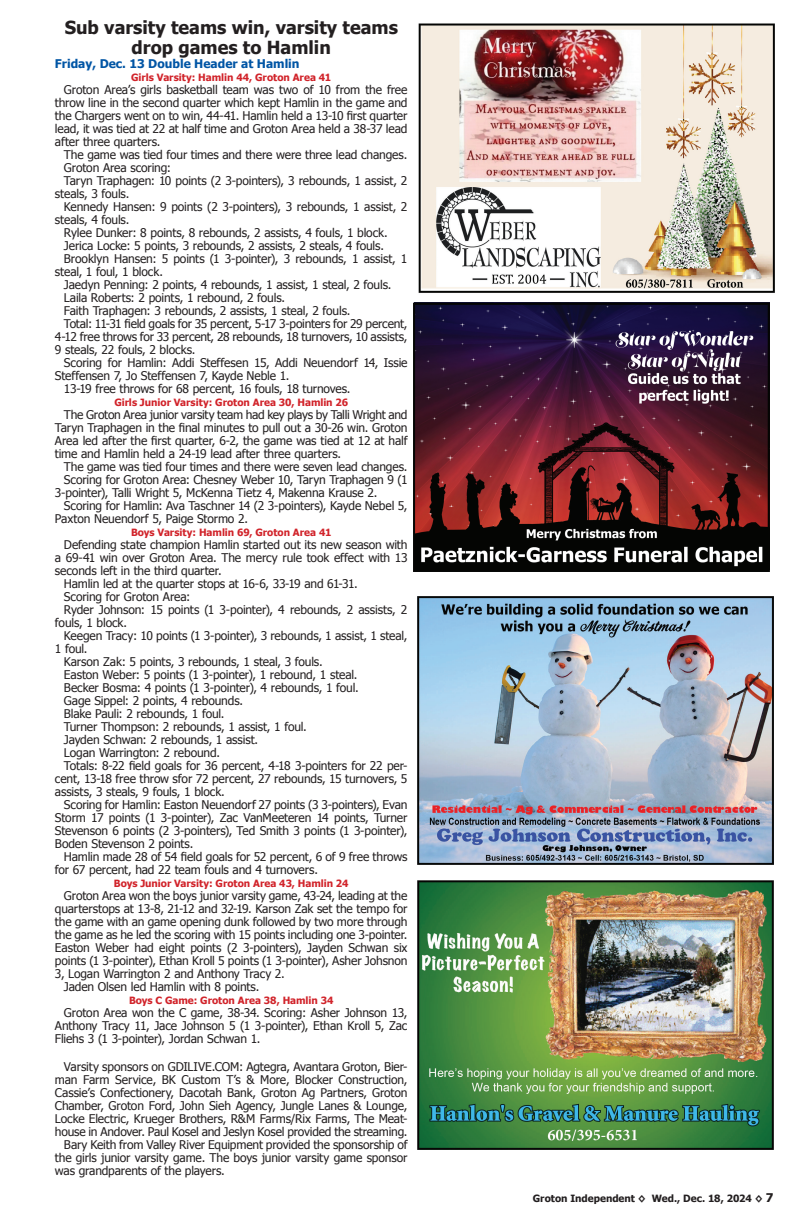
<style>
.page{position:relative;width:792px;height:1224px;background:#fff}
.page>*{position:absolute;margin:0;border:0;box-sizing:border-box;transform-origin:0 0}
.t1{font:700 18px/19.8px "Tahoma";color:#231f20;text-align:center}
.t2{font:12px/13px "Tahoma";letter-spacing:-.01em;color:#231f20;text-align:justify}
.t3{font:700 12px "Tahoma";color:#0155a5}
.t4{font:700 10px "Tahoma";letter-spacing:-.005em;color:#d1232a}
.t5{font:700 10px "Tahoma";color:#231f20}
.s1{font-size:12px}
</style>
<div class="page">
<img style="left:418px;top:596px;width:355px;height:269px">
<img style="left:418px;top:880px;width:356px;height:270px">
<img style="left:413px;top:302px;width:356px;height:269px">
<img style="left:418px;top:23px;width:357px;height:270px">
<h1 class="t1" style="left:65px;top:17px;width:335px">Sub varsity teams win, varsity teams drop games to Hamlin</h1>
<p class="t3" style="left:55px;top:56px;width:246px">Friday, Dec. 13 Double Header at Hamlin</p>
<p class="t4" style="left:131px;top:71px;width:201px">Girls Varsity: Hamlin 44, Groton Area 41</p>
<p class="t2" style="left:55px;top:83px;width:354px;text-indent:9px">Groton Area’s girls basketball team was two of 10 from the free throw line in the second quarter which kept Hamlin in the game and the Chargers went on to win, 44-41. Hamlin held a 13-10 first quarter lead, it was tied at 22 at half time and Groton Area held a 38-37 lead after three quarters.</p>
<p class="t2" style="left:64px;top:148px;width:345px">The game was tied four times and there were three lead changes.</p>
<p class="t2" style="left:64px;top:161px;width:109px">Groton Area scoring:</p>
<p class="t2" style="left:64px;top:174px;width:345px">Taryn Traphagen: 10 points (2 3-pointers), 3 rebounds, 1 assist, 2</p>
<p class="t2" style="left:55px;top:187px;width:76px">steals, 3 fouls.</p>
<p class="t2" style="left:64px;top:200px;width:345px">Kennedy Hansen: 9 points (2 3-pointers), 3 rebounds, 1 assist, 2</p>
<p class="t2" style="left:55px;top:213px;width:76px">steals, 4 fouls.</p>
<p class="t2" style="left:64px;top:226px;width:325px">Rylee Dunker: 8 points, 8 rebounds, 2 assists, 4 fouls, 1 block.</p>
<p class="t2" style="left:64px;top:239px;width:322px">Jerica Locke: 5 points, 3 rebounds, 2 assists, 2 steals, 4 fouls.</p>
<p class="t2" style="left:64px;top:252px;width:345px">Brooklyn Hansen: 5 points (1 3-pointer), 3 rebounds, 1 assist, 1</p>
<p class="t2" style="left:55px;top:265px;width:110px">steal, 1 foul, 1 block.</p>
<p class="t2" style="left:64px;top:278px;width:329px">Jaedyn Penning: 2 points, 4 rebounds, 1 assist, 1 steal, 2 fouls.</p>
<p class="t2" style="left:64px;top:291px;width:223px">Laila Roberts: 2 points, 1 rebound, 2 fouls.</p>
<p class="t2" style="left:64px;top:304px;width:288px">Faith Traphagen: 3 rebounds, 2 assists, 1 steal, 2 fouls.</p>
<p class="t2" style="left:64px;top:317px;width:345px">Total: 11-31 field goals for 35 percent, 5-17 3-pointers for 29 percent,</p>
<p class="t2" style="left:55px;top:330px;width:354px">4-12 free throws for 33 percent, 28 rebounds, 18 turnovers, 10 assists,</p>
<p class="t2" style="left:55px;top:343px;width:142px">9 steals, 22 fouls, 2 blocks.</p>
<p class="t2" style="left:64px;top:356px;width:345px">Scoring for Hamlin: Addi Steffesen 15, Addi Neuendorf 14, Issie</p>
<p class="t2" style="left:55px;top:369px;width:236px">Steffensen 7, Jo Steffensen 7, Kayde Neble 1.</p>
<p class="t2" style="left:64px;top:382px;width:288px">13-19 free throws for 68 percent, 16 fouls, 18 turnoves.</p>
<p class="t4" style="left:114px;top:396px;width:235px">Girls Junior Varsity: Groton Area 30, Hamlin 26</p>
<p class="t2" style="left:55px;top:408px;width:354px;text-indent:9px">The Groton Area junior varsity team had key plays by Talli Wright and Taryn Traphagen in the final minutes to pull out a 30-26 win. Groton Area led after the first quarter, 6-2, the game was tied at 12 at half time and Hamlin held a 24-19 lead after three quarters.</p>
<p class="t2" style="left:64px;top:460px;width:345px">The game was tied four times and there were seven lead changes.</p>
<p class="t2" style="left:64px;top:473px;width:345px">Scoring for Groton Area: Chesney Weber 10, Taryn Traphagen 9 (1</p>
<p class="t2" style="left:55px;top:486px;width:324px">3-pointer), Talli Wright 5, McKenna Tietz 4, Makenna Krause 2.</p>
<p class="t2" style="left:64px;top:499px;width:345px">Scoring for Hamlin: Ava Taschner 14 (2 3-pointers), Kayde Nebel 5,</p>
<p class="t2" style="left:55px;top:512px;width:195px">Paxton Neuendorf 5, Paige Stormo 2.</p>
<p class="t4" style="left:131px;top:526px;width:202px">Boys Varsity: Hamlin 69, Groton Area 41</p>
<p class="t2" style="left:64px;top:538px;width:345px">Defending state champion Hamlin started out its new season with</p>
<p class="t2" style="left:55px;top:551px;width:354px">a 69-41 win over Groton Area. The mercy rule took effect with 13</p>
<p class="t2" style="left:55px;top:564px;width:168px">seconds left in the third quarter.</p>
<p class="t2" style="left:64px;top:577px;width:295px">Hamlin led at the quarter stops at 16-6, 33-19 and 61-31.</p>
<p class="t2" style="left:64px;top:590px;width:128px">Scoring for Groton Area:</p>
<p class="t2" style="left:64px;top:603px;width:345px">Ryder Johnson: 15 points (1 3-pointer), 4 rebounds, 2 assists, 2</p>
<p class="t2" style="left:55px;top:616px;width:74px">fouls, 1 block.</p>
<p class="t2" style="left:64px;top:629px;width:345px">Keegen Tracy: 10 points (1 3-pointer), 3 rebounds, 1 assist, 1 steal,</p>
<p class="t2" style="left:55px;top:642px;width:34px">1 foul.</p>
<p class="t2" style="left:64px;top:655px;width:260px">Karson Zak: 5 points, 3 rebounds, 1 steal, 3 fouls.</p>
<p class="t2" style="left:64px;top:668px;width:295px">Easton Weber: 5 points (1 3-pointer), 1 rebound, 1 steal.</p>
<p class="t2" style="left:64px;top:681px;width:296px">Becker Bosma: 4 points (1 3-pointer), 4 rebounds, 1 foul.</p>
<p class="t2" style="left:64px;top:694px;width:181px">Gage Sippel: 2 points, 4 rebounds.</p>
<p class="t2" style="left:64px;top:707px;width:162px">Blake Pauli: 2 rebounds, 1 foul.</p>
<p class="t2" style="left:64px;top:720px;width:244px">Turner Thompson: 2 rebounds, 1 assist, 1 foul.</p>
<p class="t2" style="left:64px;top:733px;width:196px">Jayden Schwan: 2 rebounds, 1 assist.</p>
<p class="t2" style="left:64px;top:746px;width:158px">Logan Warrington: 2 rebound.</p>
<p class="t2" style="left:64px;top:759px;width:345px">Totals: 8-22 field goals for 36 percent, 4-18 3-pointers for 22 per-</p>
<p class="t2" style="left:55px;top:772px;width:354px">cent, 13-18 free throw sfor 72 percent, 27 rebounds, 15 turnovers, 5</p>
<p class="t2" style="left:55px;top:785px;width:171px">assists, 3 steals, 9 fouls, 1 block.</p>
<p class="t2" style="left:64px;top:798px;width:345px">Scoring for Hamlin: Easton Neuendorf 27 points (3 3-pointers), Evan</p>
<p class="t2" style="left:55px;top:811px;width:354px">Storm 17 points (1 3-pointer), Zac VanMeeteren 14 points, Turner</p>
<p class="t2" style="left:55px;top:824px;width:354px">Stevenson 6 points (2 3-pointers), Ted Smith 3 points (1 3-pointer),</p>
<p class="t2" style="left:55px;top:837px;width:140px">Boden Stevenson 2 points.</p>
<p class="t2" style="left:64px;top:850px;width:345px">Hamlin made 28 of 54 field goals for 52 percent, 6 of 9 free throws</p>
<p class="t2" style="left:55px;top:863px;width:265px">for 67 percent, had 22 team fouls and 4 turnovers.</p>
<p class="t4" style="left:114px;top:877px;width:236px">Boys Junior Varsity: Groton Area 43, Hamlin 24</p>
<p class="t2" style="left:64px;top:889px;width:345px">Groton Area won the boys junior varsity game, 43-24, leading at the</p>
<p class="t2" style="left:55px;top:902px;width:354px">quarterstops at 13-8, 21-12 and 32-19. Karson Zak set the tempo for</p>
<p class="t2" style="left:55px;top:915px;width:354px">the game with an game opening dunk followed by two more through</p>
<p class="t2" style="left:55px;top:928px;width:354px">the game as he led the scoring with 15 points including one 3-pointer.</p>
<p class="t2" style="left:55px;top:941px;width:354px">Easton Weber had eight points (2 3-pointers), Jayden Schwan six</p>
<p class="t2" style="left:55px;top:954px;width:354px">points (1 3-pointer), Ethan Kroll 5 points (1 3-pointer), Asher Johsnon</p>
<p class="t2" style="left:55px;top:967px;width:231px">3, Logan Warrington 2 and Anthony Tracy 2.</p>
<p class="t2" style="left:64px;top:980px;width:197px">Jaden Olsen led Hamlin with 8 points.</p>
<p class="t4" style="left:129px;top:994px;width:206px">Boys C Game: Groton Area 38, Hamlin 34</p>
<p class="t2" style="left:55px;top:1006px;width:354px;text-indent:9px">Groton Area won the C game, 38-34. Scoring: Asher Johnson 13, Anthony Tracy 11, Jace Johnson 5 (1 3-pointer), Ethan Kroll 5, Zac Fliehs 3 (1 3-pointer), Jordan Schwan 1.</p>
<p class="t2" style="left:64px;top:1059px;width:345px">Varsity sponsors on GDILIVE.COM: Agtegra, Avantara Groton, Bier-</p>
<p class="t2" style="left:55px;top:1072px;width:354px">man Farm Service, BK Custom T’s &amp; More, Blocker Construction,</p>
<p class="t2" style="left:55px;top:1085px;width:354px">Cassie’s Confectionery, Dacotah Bank, Groton Ag Partners, Groton</p>
<p class="t2" style="left:55px;top:1098px;width:354px">Chamber, Groton Ford, John Sieh Agency, Jungle Lanes &amp; Lounge,</p>
<p class="t2" style="left:55px;top:1111px;width:354px">Locke Electric, Krueger Brothers, R&amp;M Farms/Rix Farms, The Meat-</p>
<p class="t2" style="left:55px;top:1124px;width:354px">house in Andover. Paul Kosel and Jeslyn Kosel provided the streaming.</p>
<p class="t2" style="left:64px;top:1137px;width:345px">Bary Keith from Valley River Equipment provided the sponsorship of</p>
<p class="t2" style="left:55px;top:1150px;width:354px">the girls junior varsity game. The boys junior varsity game sponsor</p>
<p class="t2" style="left:55px;top:1163px;width:171px">was grandparents of the players.</p>
<p class="t5" style="left:533px;top:1191px;width:242px">Groton Independent ◊ Wed., Dec. 18, 2024 ◊ <span class="s1">7</span></p>
</div>
